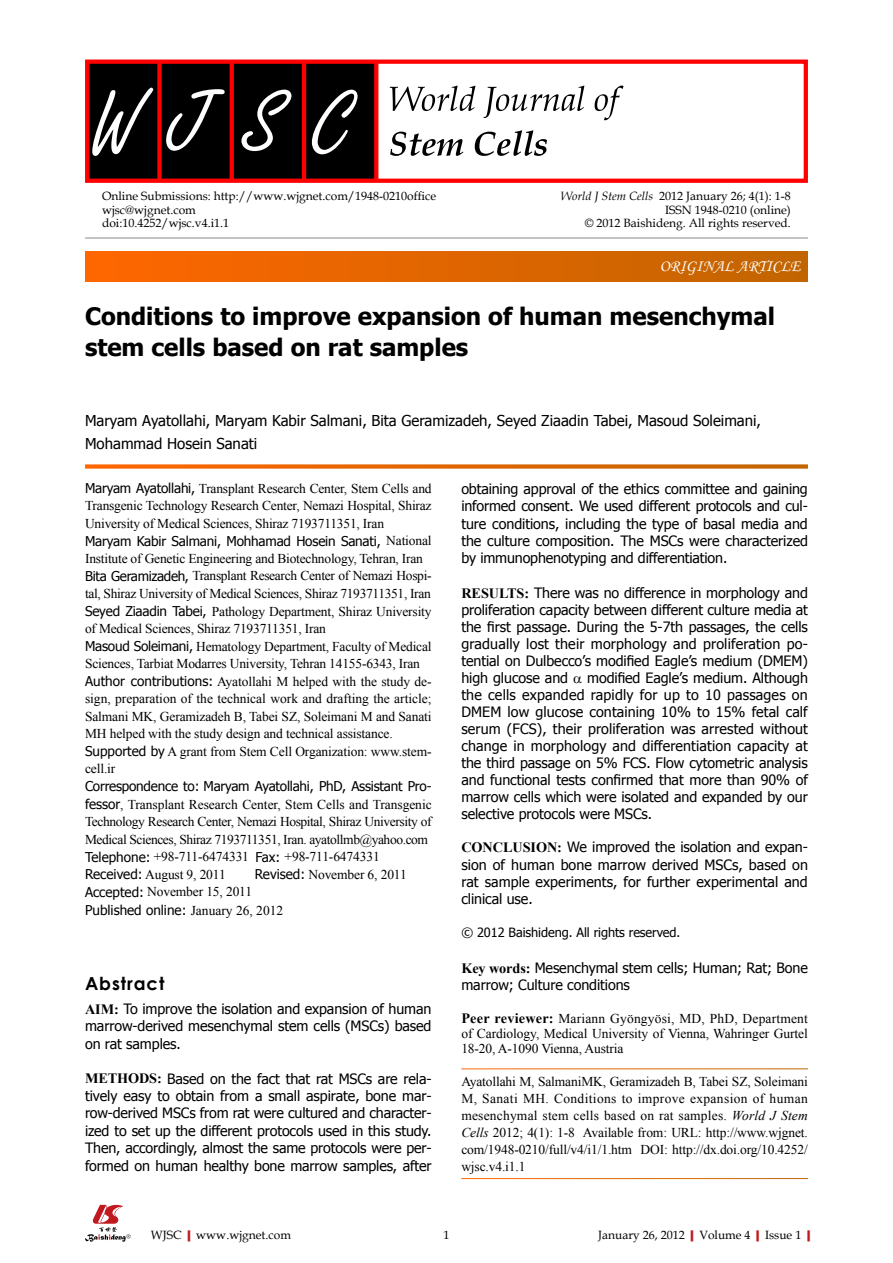
<style>
.page{position:relative;width:893px;height:1263px;background:#fff}
.page>*{position:absolute;margin:0;border:0;box-sizing:border-box;transform-origin:0 0}
.t1{font:700 24px/31.5px "Tahoma";color:#000}
.t2{font:700 18px "Century Gothic";letter-spacing:.05em;color:#000}
.t3{font:16.5px "Monotype Corsiva";color:#fff}
.t4{font:15px/22.5px "Tahoma";color:#000}
.t5{font:14.25px/17px "Tahoma";letter-spacing:-.005em;color:#000;text-align:justify}
.t6{font:13.5px/17.5px "Times New Roman";letter-spacing:-.015em;color:#000;text-align:justify}
.t7{font:13.5px "Tahoma";letter-spacing:-.015em;color:#000}
.t8{font:12.75px "Tahoma";letter-spacing:-.005em;color:#000}
.t9{font:12px/13.5px "Book Antiqua";color:#000}
.s1{font-style:italic}
.s2{font-family:"Tahoma"}
.s3{font-family:"Times New Roman"}
.s4{font-family:"Times New Roman";font-weight:700}
.s5{font-weight:700;font-size:14.25px}
.s6{font-weight:700;color:#c01920}
</style>
<div class="page">
<div style="left:85px;top:252px;width:723px;height:29px;background:linear-gradient(to right,#f60,#c16500)"></div>
<svg style="left:85px;top:1205px;width:46px;height:37px"></svg>
<div style="left:87px;top:61px;width:289px;height:121px;background:#000"></div>
<div style="left:157px;top:61px;width:5px;height:121px;background:#f00"></div>
<svg style="left:230px;top:65px;width:4px;height:113px"></svg>
<hr style="left:302px;top:61px;width:4px;height:121px;background:#f00">
<svg style="left:374px;top:65px;width:4px;height:113px"></svg>
<div style="left:85px;top:60px;width:723px;height:123px;border:4px solid #f00"></div>
<svg style="left:312px;top:90px;width:46px;height:64px"></svg>
<svg style="left:241px;top:90px;width:50px;height:61px"></svg>
<svg style="left:166px;top:89px;width:59px;height:62px"></svg>
<svg style="left:92px;top:88px;width:61px;height:68px"></svg>
<svg style="left:390px;top:86px;width:234px;height:34px"></svg>
<svg style="left:390px;top:130px;width:157px;height:26px"></svg>
<hr style="left:85px;top:238px;width:723px;height:1px;background:#898989">
<svg style="left:85px;top:464px;width:723px;height:5px;background:#e47c26"></svg>
<p class="t9" style="left:102px;top:189px;width:336px">Online Submissions: http://www.wjgnet.com/1948-0210office wjsc@wjgnet.com<br>doi:10.4252/wjsc.v4.i1.1</p>
<p class="t9" style="left:561px;top:189px;width:231px;text-align:right"><span class="s1">World J Stem Cells</span> 2012 January 26; 4(1): 1-8<br>ISSN 1948-0210 (online)<br>© 2012 Baishideng. All rights reserved.</p>
<p class="t3" style="left:660px;top:256px;width:142px">ORIGINAL ARTICLE</p>
<h1 class="t1" style="left:85px;top:298px;width:692px">Conditions to improve expansion of human mesenchymal stem cells based on rat samples</h1>
<p class="t4" style="left:85px;top:409px;width:678px">Maryam Ayatollahi, Maryam Kabir Salmani, Bita Geramizadeh, Seyed Ziaadin Tabei, Masoud Soleimani,<br>Mohammad Hosein Sanati</p>
<p class="t6" style="left:85px;top:479px;width:348px"><span class="s2">Maryam Ayatollahi,</span> Transplant Research Center, Stem Cells and Transgenic Technology Research Center, Nemazi Hospital, Shiraz University of Medical Sciences, Shiraz 7193711351, Iran</p>
<p class="t7" style="left:85px;top:532px;width:348px">Maryam Kabir Salmani, Mohhamad Hosein Sanati, <span class="s3">National</span></p>
<p class="t6" style="left:85px;top:549px;width:348px;text-align:left">Institute of Genetic Engineering and Biotechnology, Tehran, Iran <span class="s2">Bita Geramizadeh,</span> Transplant Research Center of Nemazi Hospi&shy;tal, Shiraz University of Medical Sciences, Shiraz 7193711351, Iran <span class="s2">Seyed Ziaadin Tabei,</span> Pathology Department, Shiraz University of Medical Sciences, Shiraz 7193711351, Iran<br><span class="s2">Masoud Soleimani,</span> Hematology Department, Faculty of Medical Sciences, Tarbiat Modarres University, Tehran 14155-6343, Iran <span class="s2">Author contributions:</span> Ayatollahi M helped with the study de&shy;sign, preparation of the technical work and drafting the article; Salmani MK, Geramizadeh B, Tabei SZ, Soleimani M and Sanati MH helped with the study design and technical assistance.<br><span class="s2">Supported by</span> A grant from Stem Cell Organization: www.stem&shy;cell.ir</p>
<p class="t7" style="left:85px;top:777px;width:348px">Correspondence to: Maryam Ayatollahi, PhD, Assistant Pro-</p>
<p class="t6" style="left:85px;top:795px;width:348px;text-align:left"><span class="s2">fessor</span>, Transplant Research Center, Stem Cells and Transgenic Technology Research Center, Nemazi Hospital, Shiraz University of Medical Sciences, Shiraz 7193711351, Iran. ayatollmb@yahoo.com <span class="s2">Telephone:</span> +98-711-6474331 <span class="s2">Fax:</span> +98-711-6474331<br><span class="s2">Received:</span> August 9, 2011</p>
<p class="t6" style="left:255px;top:865px;width:153px"><span class="s2">Revised:</span> November 6, 2011</p>
<p class="t6" style="left:85px;top:883px;width:169px"><span class="s2">Accepted:</span> November 15, 2011</p>
<p class="t7" style="left:85px;top:901px;width:200px">Published online: <span class="s3">January 26, 2012</span></p>
<h2 class="t2" style="left:85px;top:970px;width:81px">Abstract</h2>
<p class="t5" style="left:85px;top:999px;width:348px;line-height:17.4px"><span class="s4">AIM:</span> To improve the isolation and expansion of human marrow-derived mesenchymal stem cells (MSCs) based on rat samples.</p>
<p class="t5" style="left:85px;top:1069px;width:348px;line-height:17.4px"><span class="s4">METHODS:</span> Based on the fact that rat MSCs are rela&shy;tively easy to obtain from a small aspirate, bone mar&shy;row-derived MSCs from rat were cultured and character&shy;ized to set up the different protocols used in this study.<br>Then, accordingly, almost the same protocols were per&shy;formed on human healthy bone marrow samples, after</p>
<p class="t5" style="left:461px;top:479px;width:348px;line-height:17.4px">obtaining approval of the ethics committee and gaining informed consent. We used different protocols and cul&shy;ture conditions, including the type of basal media and the culture composition. The MSCs were characterized by immunophenotyping and differentiation.</p>
<p class="t5" style="left:461px;top:584px;width:348px"><span class="s4">RESULTS:</span> There was no difference in morphology and proliferation capacity between different culture media at the first passage. During the 5-7th passages, the cells gradually lost their morphology and proliferation po&shy;tential on Dulbecco’s modified Eagle’s medium (DMEM) high glucose and</p>
<p class="t5" style="left:461px;top:668px;width:348px;text-indent:126px">modified Eagle’s medium. Although the cells expanded rapidly for up to 10 passages on DMEM low glucose containing 10% to 15% fetal calf serum (FCS), their proliferation was arrested without change in morphology and differentiation capacity at the third passage on 5% FCS. Flow cytometric analysis and functional tests confirmed that more than 90% of marrow cells which were isolated and expanded by our selective protocols were MSCs.</p>
<p class="t5" style="left:461px;top:838px;width:348px"><span class="s4">CONCLUSION:</span> We improved the isolation and expan&shy;sion of human bone marrow derived MSCs, based on rat sample experiments, for further experimental and clinical use.</p>
<p class="t8" style="left:461px;top:924px;width:221px">© 2012 Baishideng. All rights reserved.</p>
<p class="t5" style="left:461px;top:959px;width:348px"><span class="s4">Key words:</span> Mesenchymal stem cells; Human; Rat; Bone marrow; Culture conditions</p>
<p class="t6" style="left:461px;top:1010px;width:348px;line-height:15.3px"><span class="s5">Peer reviewer:</span> Mariann Gyöngyösi, MD, PhD, Department of Cardiology, Medical University of Vienna, Wahringer Gurtel 18-20, A-1090 Vienna, Austria</p>
<p class="t6" style="left:461px;top:1073px;width:348px;line-height:17px">Ayatollahi M, SalmaniMK, Geramizadeh B, Tabei SZ, Soleimani M, Sanati MH. Conditions to improve expansion of human mesenchymal stem cells based on rat samples. <span class="s1">World J Stem Cells</span> 2012; 4(1): 1-8 Available from: URL: http://www.wjgnet. com/1948-0210/full/v4/i1/1.htm DOI: http://dx.doi.org/10.4252/ wjsc.v4.i1.1</p>
<p class="t9" style="left:151px;top:1227px;width:141px">WJSC<span class="s6">|</span>www.wjgnet.com</p>
<p class="t9" style="left:443px;top:1227px;width:7px">1</p>
<p class="t9" style="left:598px;top:1227px;width:219px">January 26, 2012<span class="s6">|</span>Volume 4<span class="s6">|</span>Issue 1<span class="s6">|</span></p>
</div>
